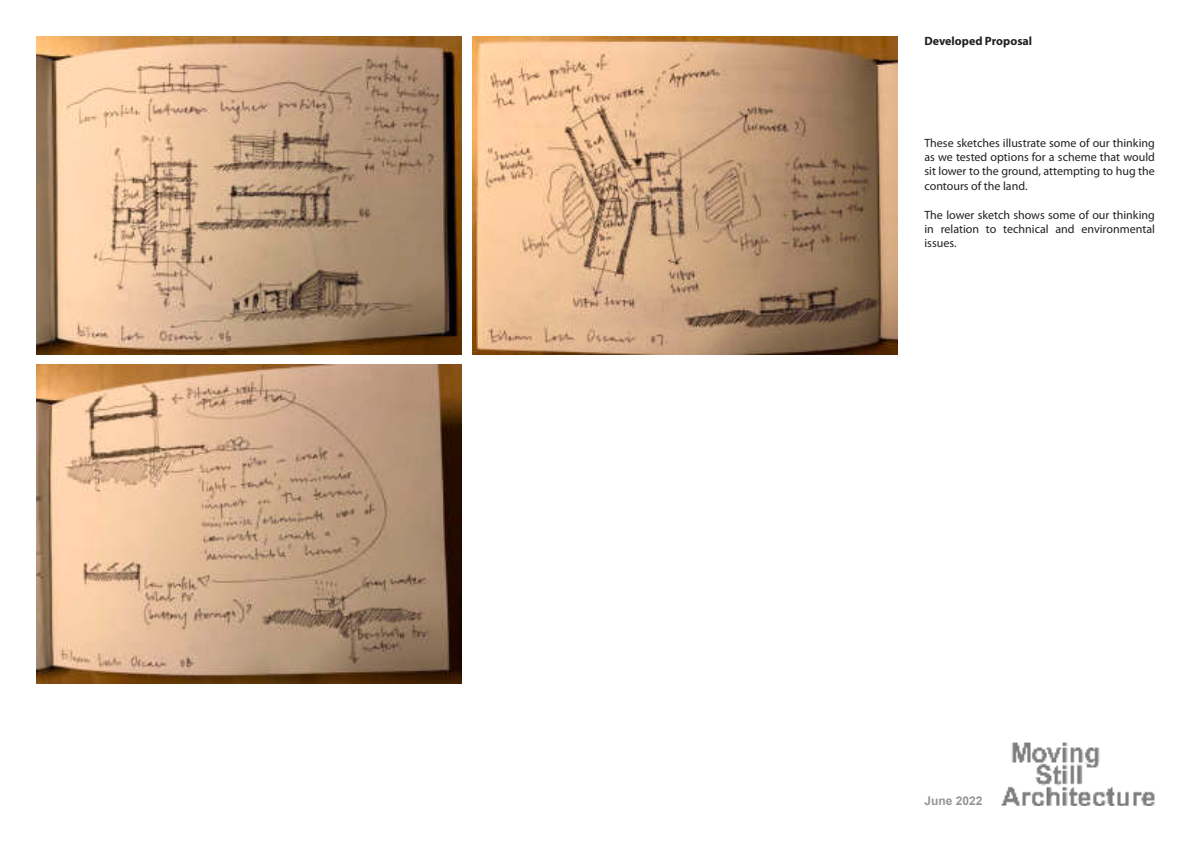
<style>
.page{position:relative;width:1191px;height:842px;background:#fff}
.page>*{position:absolute;margin:0;border:0;box-sizing:border-box;transform-origin:0 0}
.t1{font:12px/14.4px "Myriad Pro";color:#231f20;text-align:justify}
.t2{font:700 12px "Myriad Pro";color:#231f20}
.t3{font:700 12px "Arial";color:#939598}
</style>
<div class="page">
<img style="left:1001px;top:743px;width:154px;height:63px">
<img style="left:36px;top:36px;width:425px;height:319px">
<img style="left:36px;top:364px;width:425px;height:319px">
<img style="left:472px;top:36px;width:425px;height:319px">
<p class="t2" style="left:924px;top:36px;width:109px">Developed Proposal</p>
<p class="t1" style="left:924px;top:136px;width:232px">These sketches illustrate some of our thinking as we tested options for a scheme that would sit lower to the ground, attempting to hug the contours of the land.</p>
<p class="t1" style="left:924px;top:208px;width:232px">The lower sketch shows some of our thinking in relation to technical and environmental issues.</p>
<p class="t3" style="left:924px;top:794px;width:60px">June 2022</p>
</div>
